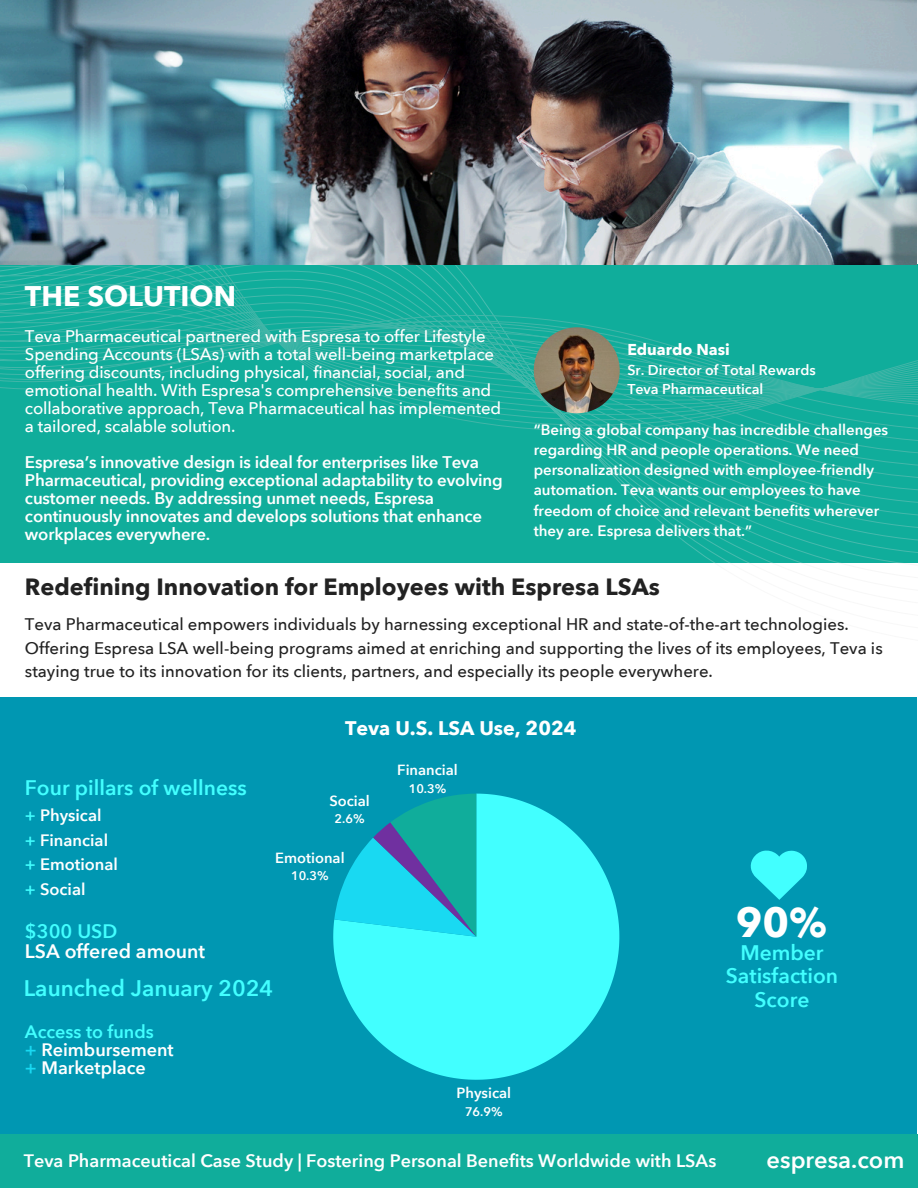
<style>
.page{position:relative;width:918px;height:1188px;background:#fff}
.page>*{position:absolute;margin:0;border:0;box-sizing:border-box;transform-origin:0 0}
.t1{font:700 41.4px "Avenir Next";color:#fff}
.t2{font:700 28.35px "Avenir Next";color:#fff}
.t3{font:600 23.7px "Avenir Next";color:#fff}
.t4{font:700 23.4px "Avenir Next";color:#222}
.t5{font:600 22.5px "Avenir Next";color:#42ffff}
.t6{font:600 21px/23.7px "Avenir Next";color:#42ffff;text-align:center}
.t7{font:700 19.65px "Avenir Next";color:#fff}
.t8{font:600 19.5px/20.2px "Avenir Next";color:#fff}
.t9{font:600 18px/18px "Avenir Next";color:#fff}
.t10{font:500 16.8px/18px "Avenir Next";letter-spacing:-.01em;color:#fff}
.t11{font:500 16.8px/23.2px "Avenir Next";color:#222}
.t12{font:600 16.8px/18px "Avenir Next";letter-spacing:-.01em;color:#fff}
.t13{font:600 16.5px/24.8px "Avenir Next";color:#fff}
.t14{font:700 15.75px "Avenir Next";color:#fff}
.t15{font:600 15px/20.2px "Avenir Next";color:#fff}
.t16{font:600 14.7px "Avenir Next";color:#fff}
.t17{font:600 14.25px "Avenir Next";color:#fff}
.t18{font:600 12.45px "Avenir Next";color:#fff}
.s1{color:#42ffff}
.s2{color:#19d9f2}
</style>
<div class="page">
<div style="left:0;top:556px;width:918px;height:7px;background:#10ad9b"></div>
<div style="left:0;top:544px;width:918px;height:12px;background:#10ad9b"></div>
<div style="left:0;top:532px;width:918px;height:12px;background:#10ad9b"></div>
<div style="left:0;top:521px;width:918px;height:11px;background:#10ad9b"></div>
<div style="left:0;top:509px;width:918px;height:12px;background:#10ad9b"></div>
<div style="left:0;top:497px;width:918px;height:12px;background:#10ad9b"></div>
<div style="left:0;top:486px;width:918px;height:11px;background:#10ad9b"></div>
<div style="left:0;top:474px;width:918px;height:12px;background:#10ad9b"></div>
<div style="left:0;top:462px;width:918px;height:12px;background:#10ad9b"></div>
<div style="left:0;top:451px;width:918px;height:11px;background:#10ad9b"></div>
<div style="left:0;top:439px;width:918px;height:12px;background:#10ad9b"></div>
<svg style="left:0;top:264px;width:918px;height:175px;background:#18ae9d"></svg>
<div style="left:0;top:698px;width:917px;height:437px;background:#0097b2"></div>
<div style="left:0;top:1135px;width:918px;height:53px;background:#10ad9b"></div>
<img style="left:534px;top:327px;width:86px;height:86px;border-radius:50%">
<svg style="left:751px;top:851px;width:56px;height:49px"></svg>
<svg style="left:333px;top:794px;width:286px;height:286px;fill:#42ffff"></svg>
<svg style="left:334px;top:794px;width:142px;height:143px"></svg>
<img style="left:0;top:0;width:917px;height:264px">
<p class="t2" style="left:25px;top:278px;width:213px">THE SOLUTION</p>
<p class="t10" style="left:25px;top:328px;width:478px">Teva Pharmaceutical partnered with Espresa to offer Lifestyle Spending Accounts (LSAs) with a total well-being marketplace offering discounts, including physical, financial, social, and emotional health. With Espresa's comprehensive benefits and collaborative approach, Teva Pharmaceutical has implemented a tailored, scalable solution.</p>
<p class="t12" style="left:25px;top:454px;width:479px">Espresa’s innovative design is ideal for enterprises like Teva Pharmaceutical, providing exceptional adaptability to evolving customer needs. By addressing unmet needs, Espresa continuously innovates and develops solutions that enhance workplaces everywhere.</p>
<h1 class="t14" style="left:627px;top:339px;width:104px">Eduardo Nasi</h1>
<h4 class="t17" style="left:627px;top:361px;width:190px">Sr. Director of Total Rewards</h4>
<h5 class="t17" style="left:627px;top:380px;width:138px">Teva Pharmaceutical</h5>
<h3 class="t15" style="left:534px;top:420px;width:356px">“Being a global company has incredible challenges regarding HR and people operations. We need personalization designed with employee-friendly automation. Teva wants our employees to have freedom of choice and relevant benefits wherever they are. Espresa delivers that.”</h3>
<h5 class="t4" style="left:25px;top:572px;width:636px">Redefining Innovation for Employees with Espresa LSAs</h5>
<p class="t11" style="left:25px;top:613px;width:859px">Teva Pharmaceutical empowers individuals by harnessing exceptional HR and state-of-the-art technologies.<br>Offering Espresa LSA well-being programs aimed at enriching and supporting the lives of its employees, Teva is staying true to its innovation for its clients, partners, and especially its people everywhere.</p>
<h4 class="t6" style="left:25px;top:777px;width:223px">Four pillars of wellness</h4>
<p class="t13" style="left:25px;top:803px;width:95px"><span class="s1">+</span> Physical<br><span class="s1">+</span> Financial <span class="s1">+</span> Emotional <span class="s1">+</span> Social</p>
<h5 class="t7" style="left:345px;top:715px;width:233px">Teva U.S. LSA Use, 2024</h5>
<p class="t16" style="left:329px;top:791px;width:42px">Social</p>
<p class="t18" style="left:335px;top:811px;width:32px">2.6%</p>
<h3 class="t16" style="left:275px;top:848px;width:71px">Emotional</h3>
<h5 class="t18" style="left:291px;top:868px;width:39px">10.3%</h5>
<p class="t16" style="left:397px;top:760px;width:62px">Financial</p>
<h4 class="t18" style="left:409px;top:780px;width:39px">10.3%</h4>
<h4 class="t8" style="left:25px;top:922px;width:182px"><span class="s1">$300 USD<br></span>LSA offered amount</h4>
<p class="t5" style="left:24px;top:974px;width:251px">Launched January 2024</p>
<p class="t9" style="left:25px;top:1023px;width:150px"><span class="s1">Access to funds<br></span><span class="s2">+</span> Reimbursement <span class="s2">+</span> Marketplace</p>
<h5 class="t16" style="left:457px;top:1084px;width:56px">Physical</h5>
<p class="t18" style="left:465px;top:1104px;width:39px">76.9%</p>
<h2 class="t1" style="left:736px;top:896px;width:93px">90%</h2>
<p class="t6" style="left:726px;top:941px;width:114px">Member<br>Satisfaction<br>Score</p>
<p class="t9" style="left:24px;top:1152px;width:694px">Teva Pharmaceutical Case Study | Fostering Personal Benefits Worldwide with LSAs</p>
<p class="t3" style="left:767px;top:1144px;width:139px">espresa.com</p>
</div>
